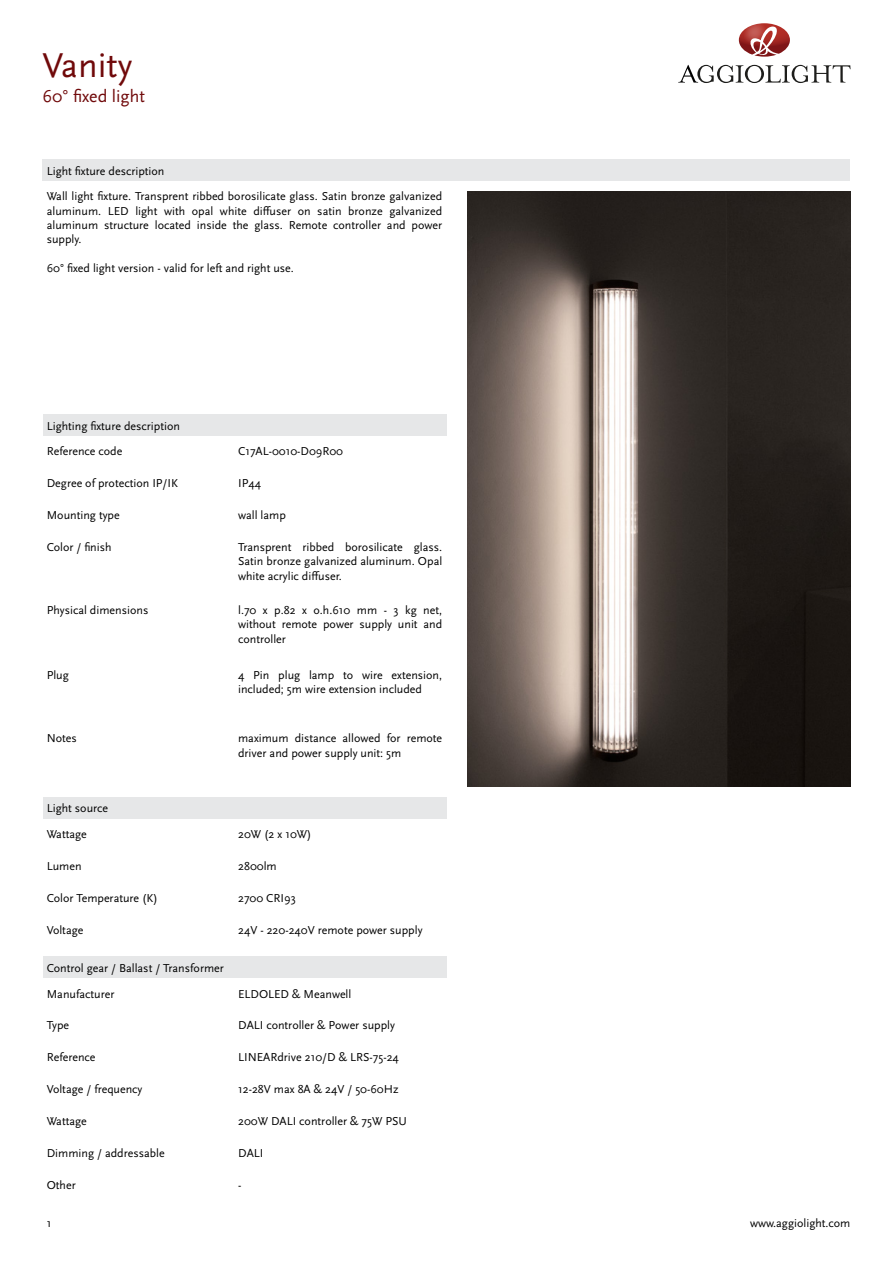
<style>
.page{position:relative;width:893px;height:1263px;background:#fff}
.page>*{position:absolute;margin:0;border:0;box-sizing:border-box;transform-origin:0 0}
.t1{font:36px "Scala Sans Pro";color:#70090a}
.t2{font:18px "Scala Sans Pro";color:#70090a}
.t3{font:12px/14.4px "Scala Sans Pro";color:#000;text-align:justify}
</style>
<div class="page">
<svg style="left:739px;top:23px;width:51px;height:34px"></svg>
<svg style="left:678px;top:65px;width:172px;height:18px"></svg>
<div style="left:43px;top:159px;width:807px;height:22px;background:#e6e7e8"></div>
<div style="left:43px;top:415px;width:403px;height:21px;background:#e6e7e8"></div>
<img style="left:468px;top:191px;width:382px;height:596px">
<div style="left:43px;top:797px;width:403px;height:22px;background:#e6e7e8"></div>
<div style="left:43px;top:957px;width:403px;height:21px;background:#e6e7e8"></div>
<h1 class="t1" style="left:43px;top:44px;width:91px">Vanity</h1>
<h2 class="t2" style="left:43px;top:86px;width:104px">60° fixed light</h2>
<p class="t3" style="left:47px;top:163px;width:119px">Light fixture description</p>
<p class="t3" style="left:47px;top:189px;width:397px">Wall light fixture. Transprent ribbed borosilicate glass. Satin bronze galvanized aluminum. LED light with opal white diffuser on satin bronze galvanized aluminum structure located inside the glass. Remote controller and power supply.</p>
<p class="t3" style="left:47px;top:261px;width:249px">60° fixed light version - valid for left and right use.</p>
<p class="t3" style="left:47px;top:418px;width:135px">Lighting fixture description</p>
<p class="t3" style="left:47px;top:444px;width:77px">Reference code</p>
<p class="t3" style="left:47px;top:476px;width:133px">Degree of protection IP/IK</p>
<p class="t3" style="left:47px;top:508px;width:74px">Mounting type</p>
<p class="t3" style="left:47px;top:540px;width:66px">Color / finish</p>
<p class="t3" style="left:47px;top:602px;width:103px">Physical dimensions</p>
<p class="t3" style="left:47px;top:667px;width:24px">Plug</p>
<p class="t3" style="left:47px;top:731px;width:32px">Notes</p>
<p class="t3" style="left:47px;top:801px;width:63px">Light source</p>
<p class="t3" style="left:238px;top:444px;width:107px">C17AL-0010-D09R00</p>
<p class="t3" style="left:238px;top:476px;width:24px">IP44</p>
<p class="t3" style="left:238px;top:508px;width:49px">wall lamp</p>
<p class="t3" style="left:238px;top:540px;width:206px">Transprent ribbed borosilicate glass.<br>Satin bronze galvanized aluminum. Opal white acrylic diffuser.</p>
<p class="t3" style="left:238px;top:603px;width:206px">l.70 x p.82 x o.h.610 mm - 3 kg net, without remote power supply unit and controller</p>
<p class="t3" style="left:238px;top:667px;width:206px">4 Pin plug lamp to wire extension, included; 5m wire extension included</p>
<p class="t3" style="left:238px;top:731px;width:206px">maximum distance allowed for remote driver and power supply unit: 5m</p>
<p class="t3" style="left:47px;top:827px;width:42px">Wattage</p>
<p class="t3" style="left:238px;top:827px;width:75px">20W (2 x 10W)</p>
<p class="t3" style="left:47px;top:859px;width:36px">Lumen</p>
<p class="t3" style="left:238px;top:859px;width:40px">2800lm</p>
<p class="t3" style="left:47px;top:891px;width:113px">Color Temperature (K)</p>
<p class="t3" style="left:238px;top:891px;width:59px">2700 CRI93</p>
<p class="t3" style="left:47px;top:922px;width:38px">Voltage</p>
<p class="t3" style="left:238px;top:922px;width:186px">24V - 220-240V remote power supply</p>
<p class="t3" style="left:47px;top:961px;width:179px">Control gear / Ballast / Transformer</p>
<p class="t3" style="left:47px;top:986px;width:69px">Manufacturer</p>
<p class="t3" style="left:238px;top:986px;width:115px">ELDOLED &amp; Meanwell</p>
<p class="t3" style="left:47px;top:1018px;width:24px">Type</p>
<p class="t3" style="left:238px;top:1018px;width:158px">DALI controller &amp; Power supply</p>
<p class="t3" style="left:47px;top:1050px;width:50px">Reference</p>
<p class="t3" style="left:238px;top:1050px;width:162px">LINEARdrive 210/D &amp; LRS-75-24</p>
<p class="t3" style="left:47px;top:1082px;width:97px">Voltage / frequency</p>
<p class="t3" style="left:238px;top:1082px;width:162px">12-28V max 8A &amp; 24V / 50-60Hz</p>
<p class="t3" style="left:47px;top:1114px;width:42px">Wattage</p>
<p class="t3" style="left:238px;top:1114px;width:170px">200W DALI controller &amp; 75W PSU</p>
<p class="t3" style="left:47px;top:1146px;width:119px">Dimming / addressable</p>
<p class="t3" style="left:238px;top:1146px;width:27px">DALI</p>
<p class="t3" style="left:47px;top:1178px;width:30px">Other</p>
<p class="t3" style="left:238px;top:1178px;width:5px">-</p>
<p class="t3" style="left:47px;top:1216px;width:6px">1</p>
<p class="t3" style="left:750px;top:1216px;width:102px">www.aggiolight.com</p>
</div>
